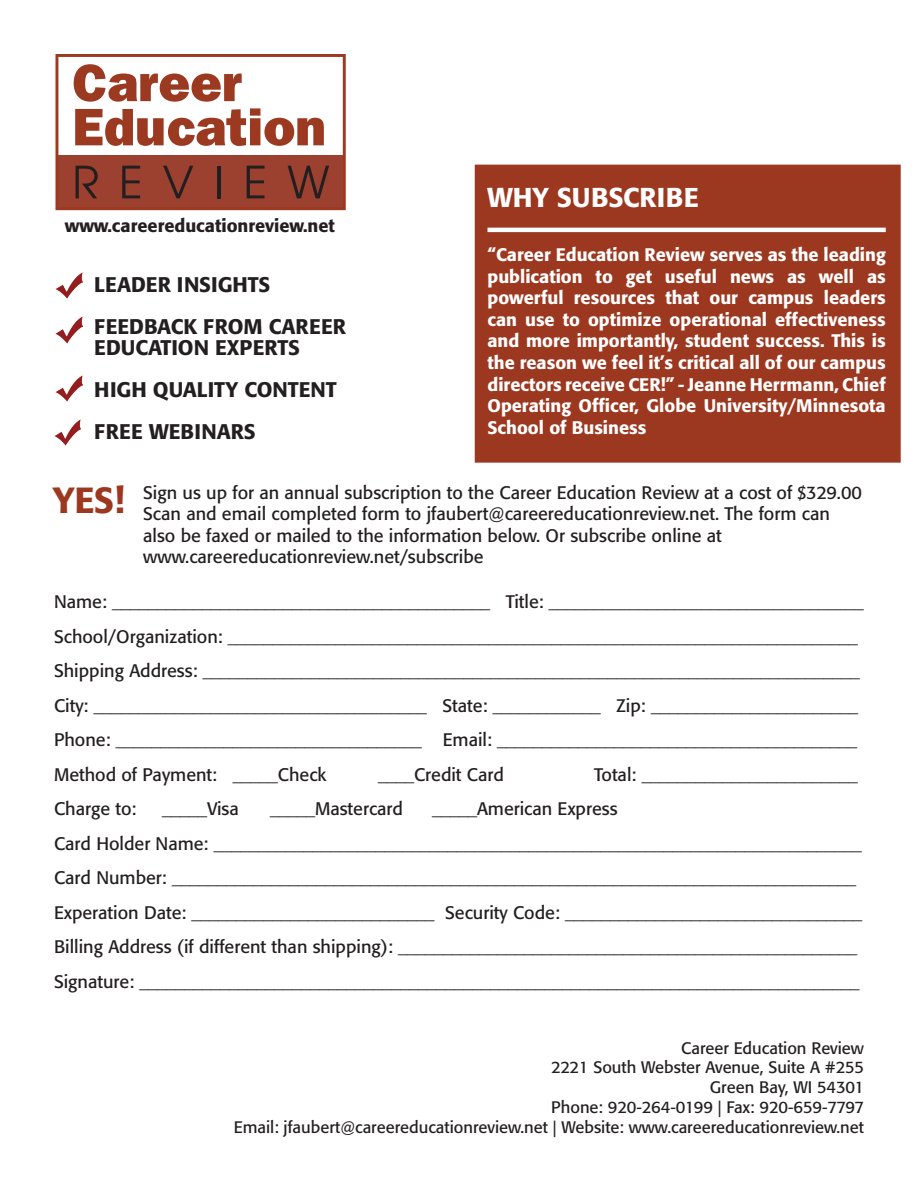
<style>
.page{position:relative;width:918px;height:1188px;background:#fff}
.page>*{position:absolute;margin:0;border:0;box-sizing:border-box;transform-origin:0 0}
.t1{font:500 36px "Formata";color:#9d3820}
.t2{font:500 27px "Formata";color:#fff}
.t3{font:500 21px/21px "Formata";color:#231f20}
.t4{font:18px/21.6px "Formata";color:#231f20}
.t5{font:500 18px/21.6px "Formata";color:#fff;text-align:justify}
.t6{font:500 18px "Formata";color:#231f20}
.t7{font:16.5px "Formata";color:#231f20}
</style>
<div class="page">
<div style="left:475px;top:165px;width:426px;height:298px;background:#9d3820;border:2px solid #9d3820"></div>
<hr style="left:488px;top:228px;width:398px;height:4px;background:#fff">
<img style="left:56px;top:273px;width:26px;height:26px">
<img style="left:56px;top:317px;width:26px;height:26px">
<img style="left:56px;top:376px;width:26px;height:26px">
<img style="left:54px;top:419px;width:27px;height:27px">
<svg style="left:55px;top:54px;width:291px;height:156px"></svg>
<svg style="left:74px;top:64px;width:168px;height:38px"></svg>
<svg style="left:75px;top:108px;width:249px;height:38px"></svg>
<svg style="left:76px;top:166px;width:22px;height:32px"></svg>
<svg style="left:122px;top:166px;width:18px;height:32px"></svg>
<svg style="left:163px;top:166px;width:30px;height:32px"></svg>
<hr style="left:217px;top:166px;width:3px;height:32px;background:#231f20">
<svg style="left:247px;top:166px;width:18px;height:32px"></svg>
<svg style="left:288px;top:166px;width:41px;height:32px"></svg>
<p class="t6" style="left:65px;top:214px;width:272px">www.careereducationreview.net</p>
<p class="t3" style="left:94px;top:274px;width:177px">LEADER INSIGHTS</p>
<p class="t3" style="left:94px;top:316px;width:253px">FEEDBACK FROM CAREER<br>EDUCATION EXPERTS</p>
<p class="t3" style="left:94px;top:379px;width:244px">HIGH QUALITY CONTENT</p>
<p class="t3" style="left:94px;top:421px;width:163px">FREE WEBINARS</p>
<p class="t2" style="left:488px;top:181px;width:213px">WHY SUBSCRIBE</p>
<p class="t5" style="left:488px;top:244px;width:400px">“Career Education Review serves as the leading publication to get useful news as well as powerful resources that our campus leaders can use to optimize operational effectiveness and more importantly, student success. This is the reason we feel it’s critical all of our campus directors receive CER!” - Jeanne Herrmann, Chief Operating Officer, Globe University/Minnesota School of Business</p>
<p class="t1" style="left:53px;top:478px;width:74px">YES!</p>
<p class="t4" style="left:143px;top:481px;width:720px">Sign us up for an annual subscription to the Career Education Review at a cost of $329.00<br>Scan and email completed form to jfaubert@careereducationreview.net. The form can also be faxed or mailed to the information below. Or subscribe online at</p>
<p class="t4" style="left:143px;top:546px;width:342px">www.careereducationreview.net/subscribe</p>
<p class="t4" style="left:54px;top:591px;width:811px">Name: __________________________________________ Title: ___________________________________</p>
<p class="t4" style="left:54px;top:626px;width:805px">School/Organization: ______________________________________________________________________</p>
<p class="t4" style="left:54px;top:660px;width:807px">Shipping Address: _________________________________________________________________________</p>
<p class="t4" style="left:54px;top:695px;width:806px">City: _____________________________________ State: ____________ Zip: _______________________</p>
<p class="t4" style="left:54px;top:729px;width:805px">Phone: __________________________________ Email: ________________________________________</p>
<p class="t4" style="left:54px;top:764px;width:274px">Method of Payment: _____Check</p>
<p class="t4" style="left:378px;top:764px;width:127px">____Credit Card</p>
<p class="t4" style="left:594px;top:764px;width:265px">Total: ________________________</p>
<p class="t4" style="left:54px;top:798px;width:84px">Charge to:</p>
<p class="t4" style="left:162px;top:798px;width:78px">_____Visa</p>
<p class="t4" style="left:270px;top:798px;width:135px">_____Mastercard</p>
<p class="t4" style="left:432px;top:798px;width:187px">_____American Express</p>
<p class="t4" style="left:54px;top:833px;width:809px">Card Holder Name: ________________________________________________________________________</p>
<p class="t4" style="left:54px;top:867px;width:804px">Card Number: ____________________________________________________________________________</p>
<p class="t4" style="left:54px;top:902px;width:810px">Experation Date: ___________________________ Security Code: _________________________________</p>
<p class="t4" style="left:54px;top:936px;width:805px">Billing Address (if different than shipping): ___________________________________________________</p>
<p class="t4" style="left:54px;top:971px;width:807px">Signature: ________________________________________________________________________________</p>
<p class="t7" style="left:681px;top:1038px;width:184px">Career Education Review</p>
<p class="t7" style="left:551px;top:1058px;width:314px">2221 South Webster Avenue, Suite A #255</p>
<p class="t7" style="left:710px;top:1077px;width:156px">Green Bay, WI 54301</p>
<p class="t7" style="left:551px;top:1097px;width:314px">Phone: 920-264-0199 | Fax: 920-659-7797</p>
<p class="t7" style="left:234px;top:1117px;width:632px">Email: jfaubert@careereducationreview.net | Website: www.careereducationreview.net</p>
</div>
